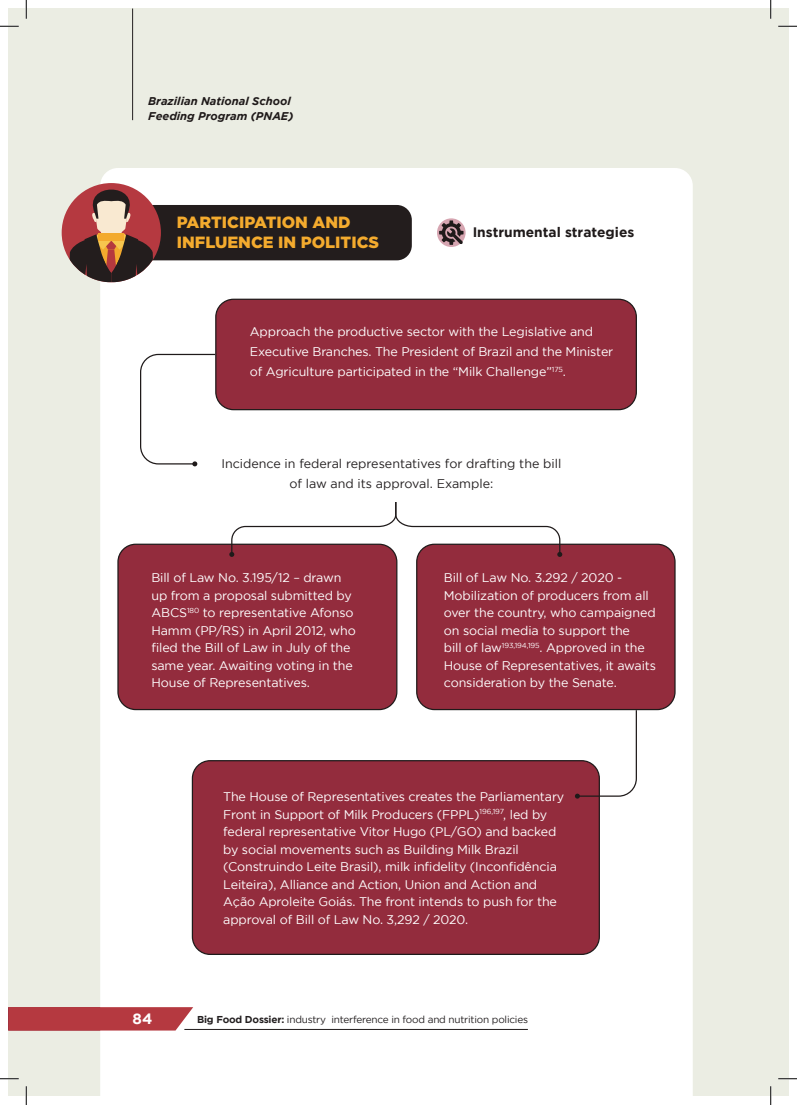
<style>
.page{position:relative;width:797px;height:1105px;background:#fff}
.page>*{position:absolute;margin:0;border:0;box-sizing:border-box;transform-origin:0 0}
.t1{font:900 16.25px/20px "Gotham";color:#f4ab2e}
.t2{font:700 15px "Gotham";color:#fff}
.t3{font:700 13.75px "Gotham";color:#1f1a1a}
.t4{font:12.5px/17.5px "Gotham";letter-spacing:-.01em;color:#fff}
.t5{font:12.5px/20px "Gotham";color:#231f20;text-align:center}
.Heading_2{font:italic 700 11.25px/15px "Gotham";color:#1f1a1a}
.t6{font:10px "Gotham";letter-spacing:-.02em;color:#231f20}
.s1{font-weight:700}
</style>
<div class="page">
<div style="left:9px;top:9px;width:779px;height:1087px;background:#ebede3"></div>
<div style="left:100px;top:168px;width:592px;height:928px;background:#fff"></div>
<div style="left:114px;top:205px;width:298px;height:55px;background:#231d1d;border-radius:15px"></div>
<svg style="left:437px;top:218px;width:28px;height:29px"></svg>
<svg style="left:439px;top:220px;width:24px;height:25px"></svg>
<div style="left:62px;top:183px;width:99px;height:99px;background:#b53940;border-radius:50%"></div>
<div style="left:118px;top:544px;width:279px;height:165px;background:#932c3d;border-radius:18px"></div>
<div style="left:117px;top:544px;width:280px;height:166px;border:1px solid #1f1a1a;border-radius:18px"></div>
<div style="left:192px;top:761px;width:407px;height:193px;background:#932c3d;border-radius:18px"></div>
<div style="left:192px;top:760px;width:408px;height:195px;border:1px solid #1f1a1a;border-radius:18px"></div>
<div style="left:216px;top:299px;width:420px;height:111px;background:#932c3d;border-radius:18px"></div>
<div style="left:215px;top:299px;width:422px;height:111px;border:1px solid #1f1a1a;border-radius:18px"></div>
<div style="left:417px;top:544px;width:258px;height:165px;background:#932c3d;border-radius:18px"></div>
<div style="left:416px;top:544px;width:259px;height:166px;border:1px solid #1f1a1a;border-radius:18px"></div>
<div style="left:139px;top:353px;width:77px;height:113px;background:#fff"></div>
<svg style="left:575px;top:709px;width:62px;height:90px;background:#e2d3d6"></svg>
<svg style="left:69px;top:183px;width:85px;height:99px"></svg>
<div style="left:98px;top:233px;width:26px;height:8px;background:#f3aa2e"></div>
<svg style="left:229px;top:501px;width:333px;height:56px"></svg>
<div style="left:9px;top:1007px;width:184px;height:23px;background:#b53940"></div>
<hr style="left:132px;top:9px;width:1px;height:111px;background:#231f20">
<hr style="left:184px;top:1029px;width:344px;height:1px;background:#1f1a1a">
<svg style="left:0;top:25px;width:19px;height:2px"></svg>
<svg style="left:778px;top:25px;width:19px;height:2px"></svg>
<svg style="left:0;top:1078px;width:19px;height:1px"></svg>
<svg style="left:778px;top:1078px;width:19px;height:1px"></svg>
<svg style="left:25px;top:0;width:2px;height:19px"></svg>
<svg style="left:25px;top:1086px;width:2px;height:19px"></svg>
<svg style="left:770px;top:0;width:1px;height:19px"></svg>
<svg style="left:770px;top:1086px;width:1px;height:19px"></svg>
<p class="Heading_2" style="left:148px;top:94px;width:147px">Brazilian National School<br>Feeding Program (PNAE)</p>
<p class="t1" style="left:177px;top:212px;width:204px">PARTICIPATION AND<br>INFLUENCE IN POLITICS</p>
<p class="t3" style="left:472px;top:224px;width:163px">Instrumental strategies</p>
<p class="t4" style="left:250px;top:321px;width:365px;line-height:20px">Approach the productive sector with the Legislative and<br>Executive Branches. The President of Brazil and the Minister of Agriculture participated in the “Milk Challenge”<sup>175</sup>.</p>
<p class="t5" style="left:221px;top:453px;width:341px">Incidence in federal representatives for drafting the bill of law and its approval. Example:</p>
<p class="t4" style="left:151px;top:569px;width:206px">Bill of Law No. 3.195/12 – drawn up from a proposal submitted by<br>ABCS<sup>180</sup> to representative Afonso<br>Hamm (PP/RS) in April 2012, who filed the Bill of Law in July of the same year. Awaiting voting in the<br>House of Representatives.</p>
<p class="t4" style="left:444px;top:569px;width:214px">Bill of Law No. 3.292 / 2020 - Mobilization of producers from all over the country, who campaigned on social media to support the<br>bill of law<sup>193,194,195</sup>. Approved in the House of Representatives, it awaits consideration by the Senate.</p>
<p class="t2" style="left:133px;top:1010px;width:21px">84</p>
<p class="t4" style="left:223px;top:788px;width:342px">The House of Representatives creates the Parliamentary Front in Support of Milk Producers (FPPL)<sup>196,197</sup>, led by federal representative Vitor Hugo (PL/GO) and backed by social movements such as Building Milk Brazil (Construindo Leite Brasil), milk infidelity (Inconfidência Leiteira), Alliance and Action, Union and Action and Ação Aproleite Goiás. The front intends to push for the approval of Bill of Law No. 3,292 / 2020.</p>
<p class="t6" style="left:197px;top:1013px;width:332px"><span class="s1">Big Food Dossier:</span> industry interference in food and nutrition policies</p>
</div>
